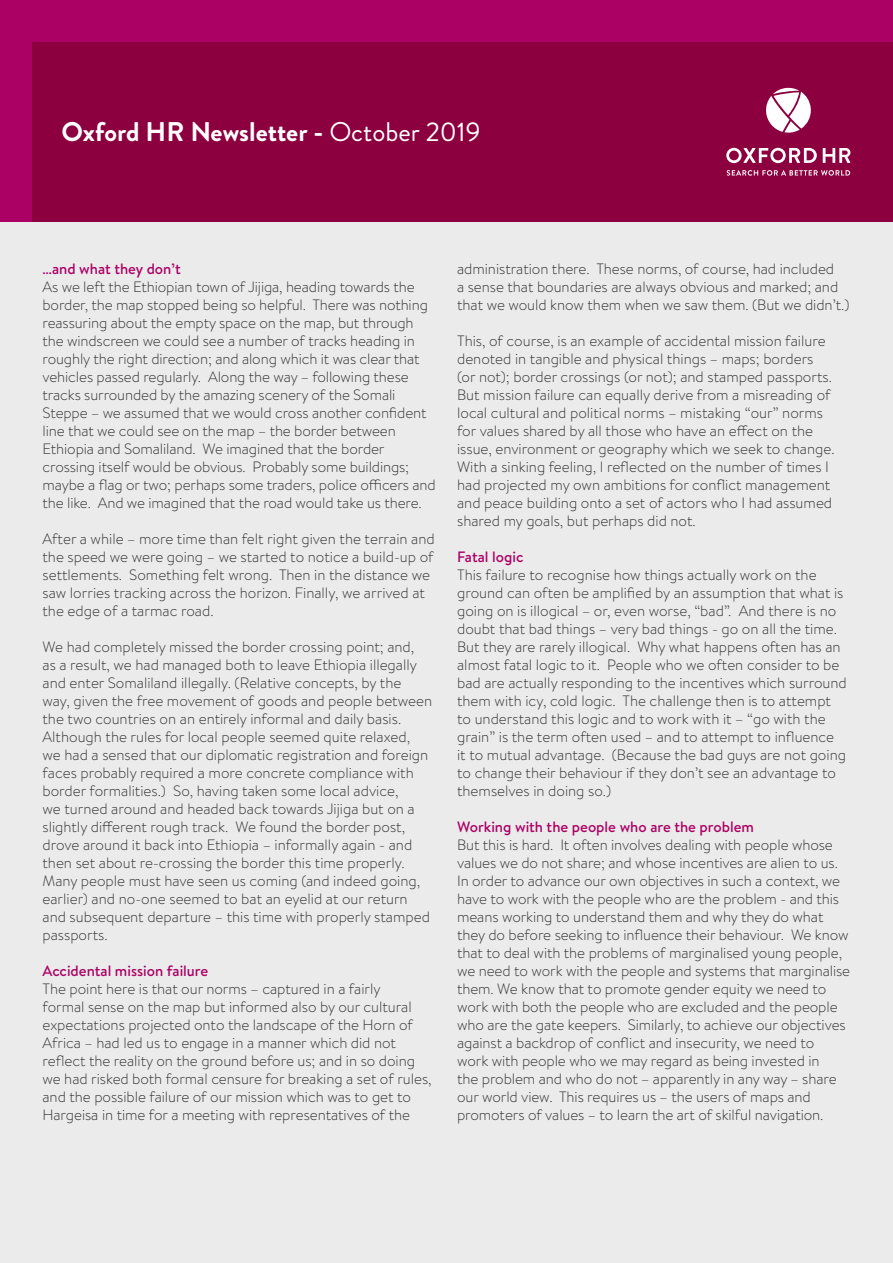
<style>
.page{position:relative;width:893px;height:1263px;background:#ebebeb}
.page>*{position:absolute;margin:0;border:0;box-sizing:border-box;transform-origin:0 0}
.Paragraph_Style_1{font:700 27px "Brandon Grotesque";color:#fff}
.t1{font:300 15px/18px "Brandon Text";letter-spacing:-.005em;color:#312f30}
.t2{font:500 15px "Brandon Text";color:#ab0064}
.s1{font-weight:400}
</style>
<div class="page">
<div style="left:0;top:0;width:893px;height:221px;background:#ab0064"></div>
<div style="left:33px;top:42px;width:860px;height:179px;background:#8c0040"></div>
<svg style="left:766px;top:87px;width:45px;height:46px"></svg>
<svg style="left:727px;top:170px;width:123px;height:6px"></svg>
<svg style="left:726px;top:148px;width:124px;height:15px"></svg>
<p class="Paragraph_Style_1" style="left:62px;top:113px;width:420px">Oxford HR Newsletter - <span class="s1">October 2019</span></p>
<p class="t2" style="left:43px;top:259px;width:140px">…and what they don’t</p>
<p class="t1" style="left:43px;top:277px;width:395px">As we left the Ethiopian town of Jijiga, heading towards the border, the map stopped being so helpful. There was nothing reassuring about the empty space on the map, but through the windscreen we could see a number of tracks heading in roughly the right direction; and along which it was clear that vehicles passed regularly. Along the way – following these tracks surrounded by the amazing scenery of the Somali Steppe – we assumed that we would cross another confident line that we could see on the map – the border between Ethiopia and Somaliland. We imagined that the border crossing itself would be obvious. Probably some buildings; maybe a flag or two; perhaps some traders, police officers and the like. And we imagined that the road would take us there.</p>
<p class="t1" style="left:43px;top:529px;width:394px">After a while – more time than felt right given the terrain and the speed we were going – we started to notice a build-up of settlements. Something felt wrong. Then in the distance we saw lorries tracking across the horizon. Finally, we arrived at the edge of a tarmac road.</p>
<p class="t1" style="left:43px;top:637px;width:391px">We had completely missed the border crossing point; and,<br>as a result, we had managed both to leave Ethiopia illegally and enter Somaliland illegally. (Relative concepts, by the way, given the free movement of goods and people between the two countries on an entirely informal and daily basis.<br>Although the rules for local people seemed quite relaxed, we had a sensed that our diplomatic registration and foreign faces probably required a more concrete compliance with border formalities.) So, having taken some local advice,<br>we turned around and headed back towards Jijiga but on a slightly different rough track. We found the border post, drove around it back into Ethiopia – informally again - and then set about re-crossing the border this time properly.<br>Many people must have seen us coming (and indeed going, earlier) and no-one seemed to bat an eyelid at our return and subsequent departure – this time with properly stamped passports.</p>
<p class="t2" style="left:43px;top:961px;width:167px">Accidental mission failure</p>
<p class="t1" style="left:43px;top:979px;width:390px">The point here is that our norms – captured in a fairly<br>formal sense on the map but informed also by our cultural expectations projected onto the landscape of the Horn of Africa – had led us to engage in a manner which did not reflect the reality on the ground before us; and in so doing we had risked both formal censure for breaking a set of rules, and the possible failure of our mission which was to get to Hargeisa in time for a meeting with representatives of the</p>
<p class="t1" style="left:457px;top:259px;width:394px">administration there. These norms, of course, had included<br>a sense that boundaries are always obvious and marked; and that we would know them when we saw them. (But we didn’t.)</p>
<p class="t1" style="left:457px;top:331px;width:379px">This, of course, is an example of accidental mission failure denoted in tangible and physical things – maps; borders (or not); border crossings (or not); and stamped passports.<br>But mission failure can equally derive from a misreading of local cultural and political norms – mistaking “our” norms for values shared by all those who have an effect on the issue, environment or geography which we seek to change.<br>With a sinking feeling, I reflected on the number of times I had projected my own ambitions for conflict management and peace building onto a set of actors who I had assumed shared my goals, but perhaps did not.</p>
<p class="t2" style="left:457px;top:547px;width:68px">Fatal logic</p>
<p class="t1" style="left:457px;top:565px;width:391px">This failure to recognise how things actually work on the ground can often be amplified by an assumption that what is going on is illogical – or, even worse, “bad”. And there is no doubt that bad things – very bad things - go on all the time.<br>But they are rarely illogical. Why what happens often has an almost fatal logic to it. People who we often consider to be bad are actually responding to the incentives which surround them with icy, cold logic. The challenge then is to attempt to understand this logic and to work with it – “go with the grain” is the term often used – and to attempt to influence<br>it to mutual advantage. (Because the bad guys are not going to change their behaviour if they don’t see an advantage to themselves in doing so.)</p>
<p class="t2" style="left:457px;top:817px;width:298px">Working with the people who are the problem</p>
<p class="t1" style="left:457px;top:835px;width:395px">But this is hard. It often involves dealing with people whose values we do not share; and whose incentives are alien to us.<br>In order to advance our own objectives in such a context, we have to work with the people who are the problem - and this means working to understand them and why they do what they do before seeking to influence their behaviour. We know that to deal with the problems of marginalised young people, we need to work with the people and systems that marginalise them. We know that to promote gender equity we need to work with both the people who are excluded and the people who are the gate keepers. Similarly, to achieve our objectives against a backdrop of conflict and insecurity, we need to<br>work with people who we may regard as being invested in<br>the problem and who do not – apparently in any way – share our world view. This requires us – the users of maps and promoters of values – to learn the art of skilful navigation.</p>
</div>
